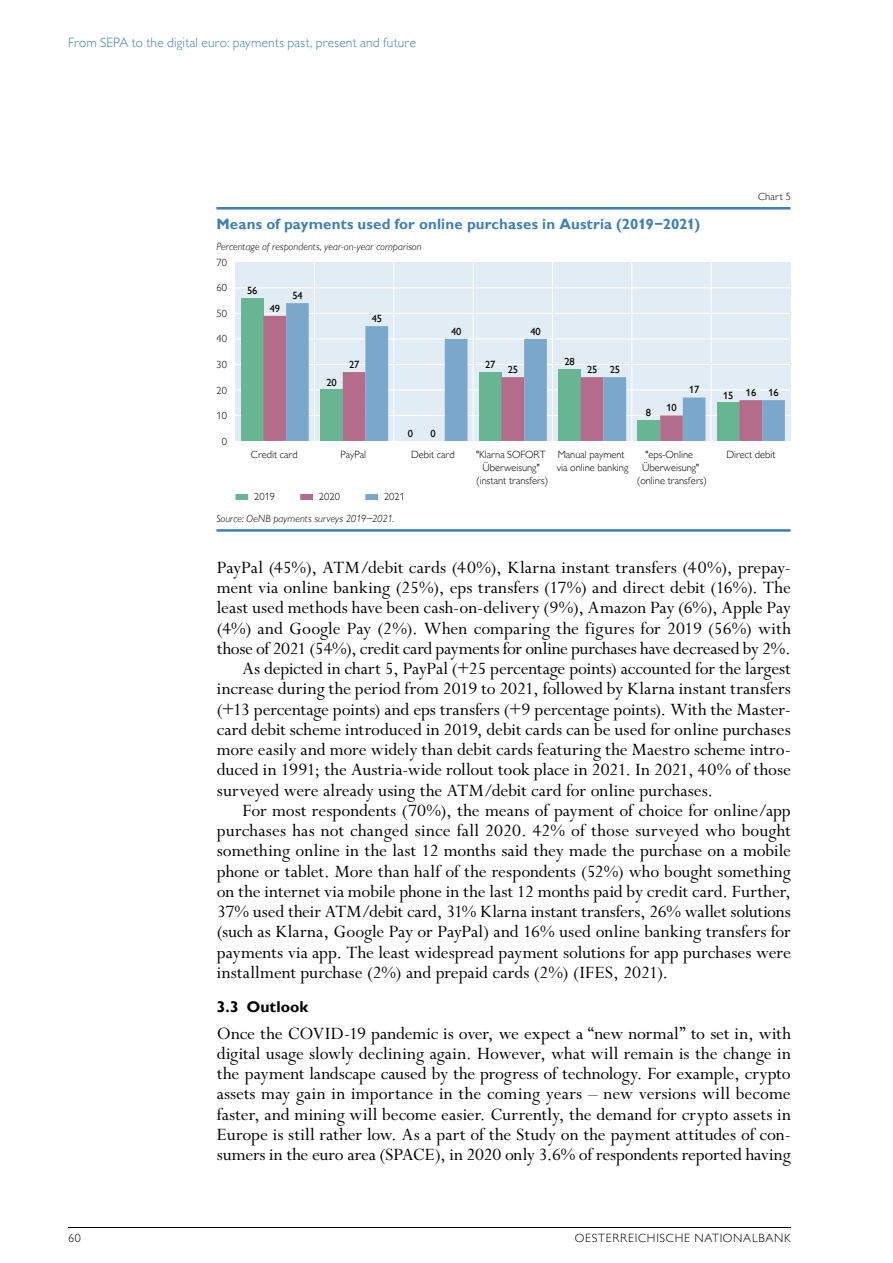
<style>
.page{position:relative;width:893px;height:1263px;background:#fff}
.page>*{position:absolute;margin:0;border:0;box-sizing:border-box;transform-origin:0 0}
.t1{font:19.5px/20.2px "Perpetua Std";color:#000;text-align:justify}
.t2{font:19.5px "Perpetua Std";letter-spacing:-.02em;color:#000}
.t3{font:700 15.75px "Gill Sans MT Pro";letter-spacing:.01em;color:#000}
.t4{font:700 15px "Gill Sans MT Pro";letter-spacing:.01em;color:#4081b3}
.t5{font:300 13.5px "Gill Sans MT Pro";letter-spacing:.01em;color:#4081b3}
.t6{font:300 12px "Gill Sans MT Pro";letter-spacing:.06em;color:#000}
.t7{font:300 10.5px/12.8px "Gill Sans MT Pro";color:#000;text-align:center}
.t8{font:italic 300 10.5px "Gill Sans MT Pro";letter-spacing:.005em;color:#000}
.t9{font:500 10.5px "Gill Sans MT Pro";color:#000}
</style>
<div class="page">
<hr style="left:68px;top:1227px;width:723px;height:1px;background:#000">
<hr style="left:216px;top:207px;width:574px;height:3px;background:#4081b3">
<hr style="left:216px;top:529px;width:574px;height:3px;background:#4081b3">
<div style="left:235px;top:494px;width:13px;height:6px;background:#68b592"></div>
<div style="left:300px;top:494px;width:13px;height:6px;background:#b36c89"></div>
<div style="left:365px;top:494px;width:13px;height:6px;background:#7aa7ca"></div>
<div style="left:235px;top:262px;width:555px;height:179px;background:#e2ecf4"></div>
<hr style="left:235px;top:287px;width:555px;height:1px;background:#fff">
<hr style="left:235px;top:313px;width:555px;height:1px;background:#fff">
<hr style="left:235px;top:338px;width:555px;height:1px;background:#fff">
<hr style="left:235px;top:364px;width:555px;height:1px;background:#fff">
<hr style="left:235px;top:389px;width:555px;height:1px;background:#fff">
<hr style="left:235px;top:415px;width:555px;height:1px;background:#fff">
<hr style="left:711px;top:262px;width:1px;height:179px;background:#fff">
<hr style="left:631px;top:262px;width:1px;height:179px;background:#fff">
<hr style="left:552px;top:262px;width:1px;height:179px;background:#fff">
<hr style="left:473px;top:262px;width:1px;height:179px;background:#fff">
<hr style="left:393px;top:262px;width:1px;height:179px;background:#fff">
<hr style="left:314px;top:262px;width:1px;height:179px;background:#fff">
<div style="left:241px;top:298px;width:22px;height:143px;background:#68b592"></div>
<div style="left:263px;top:316px;width:23px;height:125px;background:#b36c89"></div>
<svg style="left:286px;top:303px;width:499px;height:138px"></svg>
<p class="t5" style="left:68px;top:35px;width:350px">From SEPA to the digital euro: payments past, present and future</p>
<p class="t4" style="left:216px;top:214px;width:485px">Means of payments used for online purchases in Austria (2019−2021)</p>
<p class="t7" style="left:758px;top:190px;width:34px">Chart 5</p>
<p class="t8" style="left:216px;top:240px;width:207px">Percentage of respondents, year-on-year comparison</p>
<p class="t7" style="left:216px;top:256px;width:12px">70</p>
<p class="t7" style="left:216px;top:281px;width:12px">60</p>
<p class="t7" style="left:216px;top:307px;width:12px">50</p>
<p class="t7" style="left:216px;top:332px;width:12px">40</p>
<p class="t7" style="left:216px;top:358px;width:12px">30</p>
<p class="t7" style="left:216px;top:383px;width:12px">20</p>
<p class="t7" style="left:216px;top:409px;width:12px">10</p>
<p class="t7" style="left:222px;top:434px;width:7px">0</p>
<p class="t9" style="left:247px;top:284px;width:12px">56</p>
<p class="t9" style="left:292px;top:289px;width:12px">54</p>
<p class="t9" style="left:270px;top:302px;width:12px">49</p>
<p class="t9" style="left:372px;top:312px;width:12px">45</p>
<p class="t9" style="left:349px;top:358px;width:12px">27</p>
<p class="t9" style="left:326px;top:376px;width:12px">20</p>
<p class="t9" style="left:408px;top:427px;width:7px">0</p>
<p class="t9" style="left:430px;top:427px;width:7px">0</p>
<p class="t9" style="left:451px;top:325px;width:12px">40</p>
<p class="t9" style="left:530px;top:325px;width:12px">40</p>
<p class="t9" style="left:485px;top:358px;width:12px">27</p>
<p class="t9" style="left:564px;top:356px;width:12px">28</p>
<p class="t9" style="left:508px;top:363px;width:12px">25</p>
<p class="t9" style="left:587px;top:363px;width:12px">25</p>
<p class="t9" style="left:610px;top:363px;width:12px">25</p>
<p class="t9" style="left:646px;top:407px;width:7px">8</p>
<p class="t9" style="left:666px;top:402px;width:12px">10</p>
<p class="t9" style="left:689px;top:384px;width:12px">17</p>
<p class="t9" style="left:768px;top:386px;width:12px">16</p>
<p class="t9" style="left:746px;top:386px;width:12px">16</p>
<p class="t9" style="left:723px;top:389px;width:12px">15</p>
<p class="t7" style="left:251px;top:448px;width:48px">Credit card</p>
<p class="t7" style="left:341px;top:448px;width:27px">PayPal</p>
<p class="t7" style="left:411px;top:448px;width:45px">Debit card</p>
<p class="t7" style="left:476px;top:448px;width:74px">"Klarna SOFORT<br>Überweisung" (instant transfers)</p>
<p class="t7" style="left:557px;top:448px;width:73px;text-align:left">Manual payment via online banking</p>
<p class="t7" style="left:637px;top:448px;width:72px">"eps-Online<br>Überweisung" (online transfers)</p>
<p class="t7" style="left:726px;top:448px;width:51px">Direct debit</p>
<p class="t7" style="left:254px;top:490px;width:22px">2019</p>
<p class="t7" style="left:319px;top:490px;width:22px">2020</p>
<p class="t7" style="left:384px;top:490px;width:22px">2021</p>
<p class="t8" style="left:216px;top:513px;width:179px">Source: OeNB payments surveys 2019−2021.</p>
<p class="t1" style="left:217px;top:558px;width:576px">PayPal (45%), ATM/debit cards (40%), Klarna instant transfers (40%), prepay-</p>
<p class="t1" style="left:217px;top:578px;width:576px">ment via online banking (25%), eps transfers (17%) and direct debit (16%). The</p>
<p class="t1" style="left:217px;top:598px;width:576px">least used methods have been cash-on-delivery (9%), Amazon Pay (6%), Apple Pay</p>
<p class="t1" style="left:217px;top:619px;width:575px">(4%) and Google Pay (2%). When comparing the figures for 2019 (56%) with</p>
<p class="t2" style="left:217px;top:638px;width:575px">those of 2021 (54%), credit card payments for online purchases have decreased by 2%.</p>
<p class="t1" style="left:242px;top:659px;width:550px">As depicted in chart 5, PayPal (+25 percentage points) accounted for the largest</p>
<p class="t1" style="left:217px;top:679px;width:576px">increase during the period from 2019 to 2021, followed by Klarna instant transfers</p>
<p class="t1" style="left:217px;top:700px;width:576px">(+13 percentage points) and eps transfers (+9 percentage points). With the Master-</p>
<p class="t1" style="left:217px;top:720px;width:576px">card debit scheme introduced in 2019, debit cards can be used for online purchases</p>
<p class="t1" style="left:217px;top:740px;width:576px">more easily and more widely than debit cards featuring the Maestro scheme intro-</p>
<p class="t1" style="left:217px;top:760px;width:576px">duced in 1991; the Austria-wide rollout took place in 2021. In 2021, 40% of those</p>
<p class="t1" style="left:217px;top:780px;width:498px">surveyed were already using the ATM/debit card for online purchases.</p>
<p class="t1" style="left:242px;top:801px;width:550px">For most respondents (70%), the means of payment of choice for online/app</p>
<p class="t1" style="left:217px;top:821px;width:575px">purchases has not changed since fall 2020. 42% of those surveyed who bought</p>
<p class="t1" style="left:217px;top:841px;width:576px">something online in the last 12 months said they made the purchase on a mobile</p>
<p class="t1" style="left:217px;top:861px;width:576px">phone or tablet. More than half of the respondents (52%) who bought something</p>
<p class="t1" style="left:217px;top:882px;width:575px">on the internet via mobile phone in the last 12 months paid by credit card. Further,</p>
<p class="t1" style="left:217px;top:902px;width:576px">37% used their ATM/debit card, 31% Klarna instant transfers, 26% wallet solutions</p>
<p class="t1" style="left:217px;top:922px;width:576px">(such as Klarna, Google Pay or PayPal) and 16% used online banking transfers for</p>
<p class="t1" style="left:217px;top:942px;width:576px">payments via app. The least widespread payment solutions for app purchases were</p>
<p class="t1" style="left:217px;top:963px;width:453px">installment purchase (2%) and prepaid cards (2%) (IFES, 2021).</p>
<p class="t3" style="left:217px;top:997px;width:93px">3.3 Outlook</p>
<p class="t1" style="left:217px;top:1024px;width:576px">Once the COVID-19 pandemic is over, we expect a “new normal” to set in, with digital usage slowly declining again. However, what will remain is the change in the payment landscape caused by the progress of technology. For example, crypto assets may gain in importance in the coming years – new versions will become faster, and mining will become easier. Currently, the demand for crypto assets in Europe is still rather low. As a part of the Study on the payment attitudes of con&shy;sumers in the euro area (SPACE), in 2020 only 3.6% of respondents reported having</p>
<p class="t6" style="left:68px;top:1231px;width:14px">60</p>
<p class="t6" style="left:575px;top:1231px;width:218px">OESTERREICHISCHE NATIONALBANK</p>
</div>
